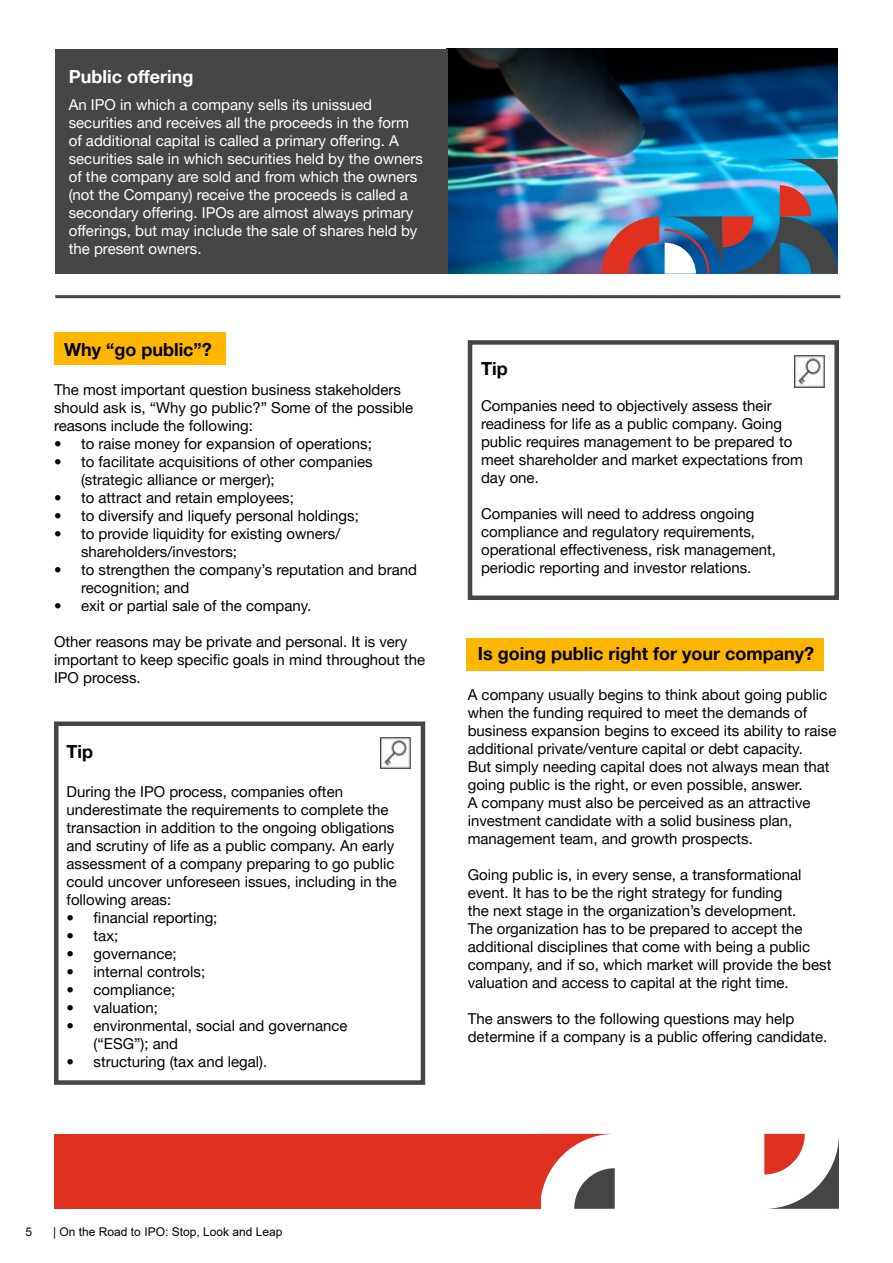
<style>
.page{position:relative;width:893px;height:1263px;background:#fff}
.page>*{position:absolute;margin:0;border:0;box-sizing:border-box;transform-origin:0 0}
.t1{font:700 18px "Helvetica Neue LT Pro";color:#000}
.t2{font:700 18px "Helvetica Neue LT Pro";color:#fff}
.t3{font:15px/18px "Helvetica Neue LT Pro";color:#000}
.t4{font:15px/18px "Helvetica Neue LT Pro";color:#fff}
.t5{font:12px "Arial";color:#000}
</style>
<div class="page">
<div style="left:54px;top:721px;width:371px;height:364px;border:4px solid #464646"></div>
<div style="left:468px;top:340px;width:371px;height:260px;border:4px solid #464646"></div>
<div style="left:54px;top:332px;width:171px;height:33px;background:#ffb600"></div>
<div style="left:467px;top:638px;width:357px;height:33px;background:#ffb600"></div>
<hr style="left:55px;top:295px;width:785px;height:3px;background:#464646">
<img style="left:448px;top:49px;width:389px;height:225px">
<img style="left:794px;top:356px;width:30px;height:31px">
<img style="left:381px;top:737px;width:30px;height:31px">
<div style="left:55px;top:49px;width:393px;height:225px;background:#464646"></div>
<img style="left:602px;top:159px;width:235px;height:115px">
<svg style="left:540px;top:1134px;width:75px;height:75px"></svg>
<svg style="left:764px;top:1134px;width:75px;height:75px"></svg>
<div style="left:54px;top:1134px;width:486px;height:75px;background:#e0301e"></div>
<p class="t2" style="left:69px;top:65px;width:126px">Public offering</p>
<p class="t4" style="left:69px;top:95px;width:356px">An IPO in which a company sells its unissued securities and receives all the proceeds in the form of additional capital is called a primary offering. A securities sale in which securities held by the owners of the company are sold and from which the owners (not the Company) receive the proceeds is called a secondary offering. IPOs are almost always primary offerings, but may include the sale of shares held by the present owners.</p>
<p class="t1" style="left:64px;top:338px;width:149px">Why “go public”?</p>
<p class="t3" style="left:54px;top:381px;width:361px">The most important question business stakeholders should ask is, “Why go public?” Some of the possible reasons include the following:</p>
<p class="t3" style="left:54px;top:435px;width:319px">• to raise money for expansion of operations;</p>
<p class="t3" style="left:81px;top:453px;width:293px;text-indent:-27px">• to facilitate acquisitions of other companies (strategic alliance or merger);</p>
<p class="t3" style="left:54px;top:489px;width:241px">• to attract and retain employees;</p>
<p class="t3" style="left:54px;top:507px;width:306px">• to diversify and liquefy personal holdings;</p>
<p class="t3" style="left:81px;top:525px;width:261px;text-indent:-27px">• to provide liquidity for existing owners/ shareholders/investors;</p>
<p class="t3" style="left:81px;top:561px;width:337px;text-indent:-27px">• to strengthen the company’s reputation and brand recognition; and</p>
<p class="t3" style="left:54px;top:597px;width:259px">• exit or partial sale of the company.</p>
<p class="t3" style="left:54px;top:633px;width:373px">Other reasons may be private and personal. It is very important to keep specific goals in mind throughout the<br>IPO process.</p>
<p class="t1" style="left:67px;top:740px;width:28px">Tip</p>
<p class="t3" style="left:67px;top:782px;width:332px">During the IPO process, companies often underestimate the requirements to complete the transaction in addition to the ongoing obligations and scrutiny of life as a public company. An early assessment of a company preparing to go public could uncover unforeseen issues, including in the following areas:</p>
<p class="t3" style="left:67px;top:908px;width:152px">• financial reporting;</p>
<p class="t3" style="left:67px;top:926px;width:53px">• tax;</p>
<p class="t3" style="left:67px;top:944px;width:112px">• governance;</p>
<p class="t3" style="left:67px;top:962px;width:140px">• internal controls;</p>
<p class="t3" style="left:67px;top:980px;width:110px">• compliance;</p>
<p class="t3" style="left:67px;top:998px;width:93px">• valuation;</p>
<p class="t3" style="left:94px;top:1016px;width:255px;text-indent:-27px">• environmental, social and governance (“ESG”); and</p>
<p class="t3" style="left:67px;top:1052px;width:202px">• structuring (tax and legal).</p>
<p class="t1" style="left:481px;top:357px;width:28px">Tip</p>
<p class="t3" style="left:481px;top:396px;width:323px">Companies need to objectively assess their readiness for life as a public company. Going public requires management to be prepared to meet shareholder and market expectations from day one.</p>
<p class="t3" style="left:481px;top:504px;width:297px">Companies will need to address ongoing compliance and regulatory requirements, operational effectiveness, risk management, periodic reporting and investor relations.</p>
<p class="t1" style="left:478px;top:643px;width:338px">Is going public right for your company?</p>
<p class="t3" style="left:468px;top:685px;width:370px">A company usually begins to think about going public when the funding required to meet the demands of business expansion begins to exceed its ability to raise additional private/venture capital or debt capacity.<br>But simply needing capital does not always mean that going public is the right, or even possible, answer.<br>A company must also be perceived as an attractive investment candidate with a solid business plan, management team, and growth prospects.</p>
<p class="t3" style="left:468px;top:865px;width:365px">Going public is, in every sense, a transformational event. It has to be the right strategy for funding<br>the next stage in the organization’s development.<br>The organization has to be prepared to accept the additional disciplines that come with being a public company, and if so, which market will provide the best valuation and access to capital at the right time.</p>
<p class="t3" style="left:468px;top:1009px;width:361px">The answers to the following questions may help determine if a company is a public offering candidate.</p>
<p class="t5" style="left:26px;top:1223px;width:8px">5</p>
<p class="t5" style="left:53px;top:1223px;width:231px">| On the Road to IPO: Stop, Look and Leap</p>
</div>
